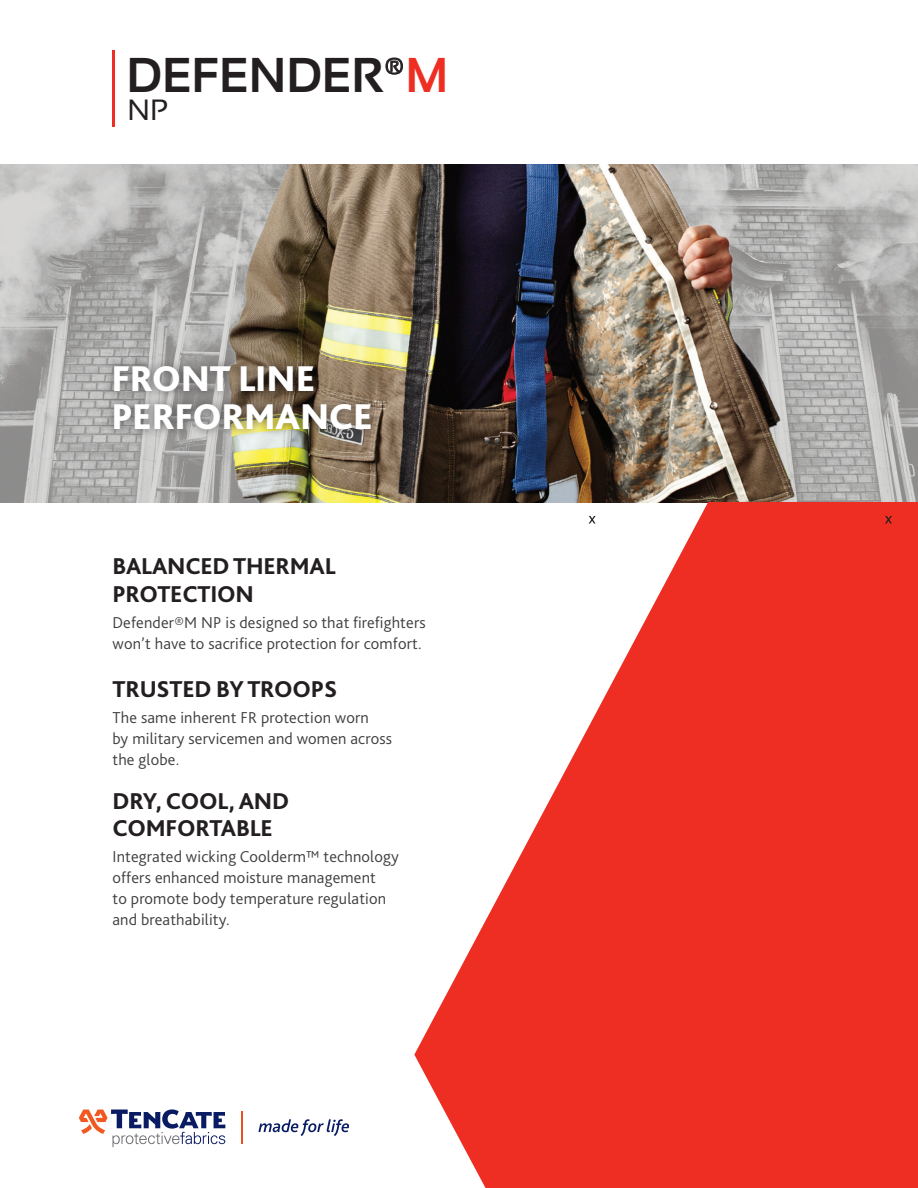
<style>
.page{position:relative;width:918px;height:1188px;background:#fff}
.page>*{position:absolute;margin:0;border:0;box-sizing:border-box;transform-origin:0 0}
.t1{font:700 48.9px "Sansation";color:#231f20}
.Body_text{font:800 37.5px/37.5px "Bliss 2";letter-spacing:-.005em;color:#fff}
.t2{font:29.25px "Sansation";color:#231f20}
.Body_text-2{font:800 24px "Bliss 2";letter-spacing:-.01em;color:#231f20}
.Body_text-3{font:300 16.5px/21px "Bliss 2";letter-spacing:.01em;color:#3e3e3f}
.s1{font-size:39px}
.s2{color:#ee2e22}
</style>
<div class="page">
<img style="left:0;top:164px;width:918px;height:339px">
<svg style="left:414px;top:503px;width:504px;height:685px;fill:#ee2e22"></svg>
<svg style="left:258px;top:1119px;width:91px;height:17px"></svg>
<svg style="left:79px;top:1109px;width:146px;height:38px"></svg>
<hr style="left:241px;top:1111px;width:2px;height:33px;background:#e85024">
<div style="left:105px;top:357px;width:275px;height:82px;background:#231f20;opacity:.6"></div>
<svg style="left:386px;top:58px;width:17px;height:16px"></svg>
<hr style="left:112px;top:50px;width:3px;height:77px;background:#ee2e22">
<svg style="left:589px;top:516px;width:7px;height:8px"></svg>
<svg style="left:885px;top:516px;width:7px;height:8px"></svg>
<p class="t1" style="left:126px;top:48px;width:323px">DEFENDER<span class="s1">®</span><span class="s2">M</span></p>
<p class="t2" style="left:128px;top:93px;width:42px">NP</p>
<p class="Body_text" style="left:111px;top:360px;width:263px">FRONT LINE<br>PERFORMANCE</p>
<p class="Body_text-2" style="left:112px;top:552px;width:225px">BALANCED THERMAL</p>
<p class="Body_text-2" style="left:112px;top:579px;width:143px">PROTECTION</p>
<p class="Body_text-3" style="left:112px;top:612px;width:315px">Defender®M NP is designed so that firefighters won’t have to sacrifice protection for comfort.</p>
<p class="Body_text-2" style="left:112px;top:675px;width:226px">TRUSTED BY TROOPS</p>
<p class="Body_text-3" style="left:112px;top:707px;width:258px">The same inherent FR protection worn</p>
<p class="Body_text-3" style="left:112px;top:728px;width:281px">by military servicemen and women across</p>
<p class="Body_text-3" style="left:112px;top:749px;width:68px">the globe.</p>
<p class="Body_text-2" style="left:112px;top:786px;width:178px">DRY, COOL, AND</p>
<p class="Body_text-2" style="left:112px;top:813px;width:162px">COMFORTABLE</p>
<p class="Body_text-3" style="left:112px;top:846px;width:288px">Integrated wicking Coolderm™ technology</p>
<p class="Body_text-3" style="left:112px;top:867px;width:265px">offers enhanced moisture management</p>
<p class="Body_text-3" style="left:112px;top:888px;width:275px">to promote body temperature regulation</p>
<p class="Body_text-3" style="left:112px;top:909px;width:119px">and breathability.</p>
</div>
